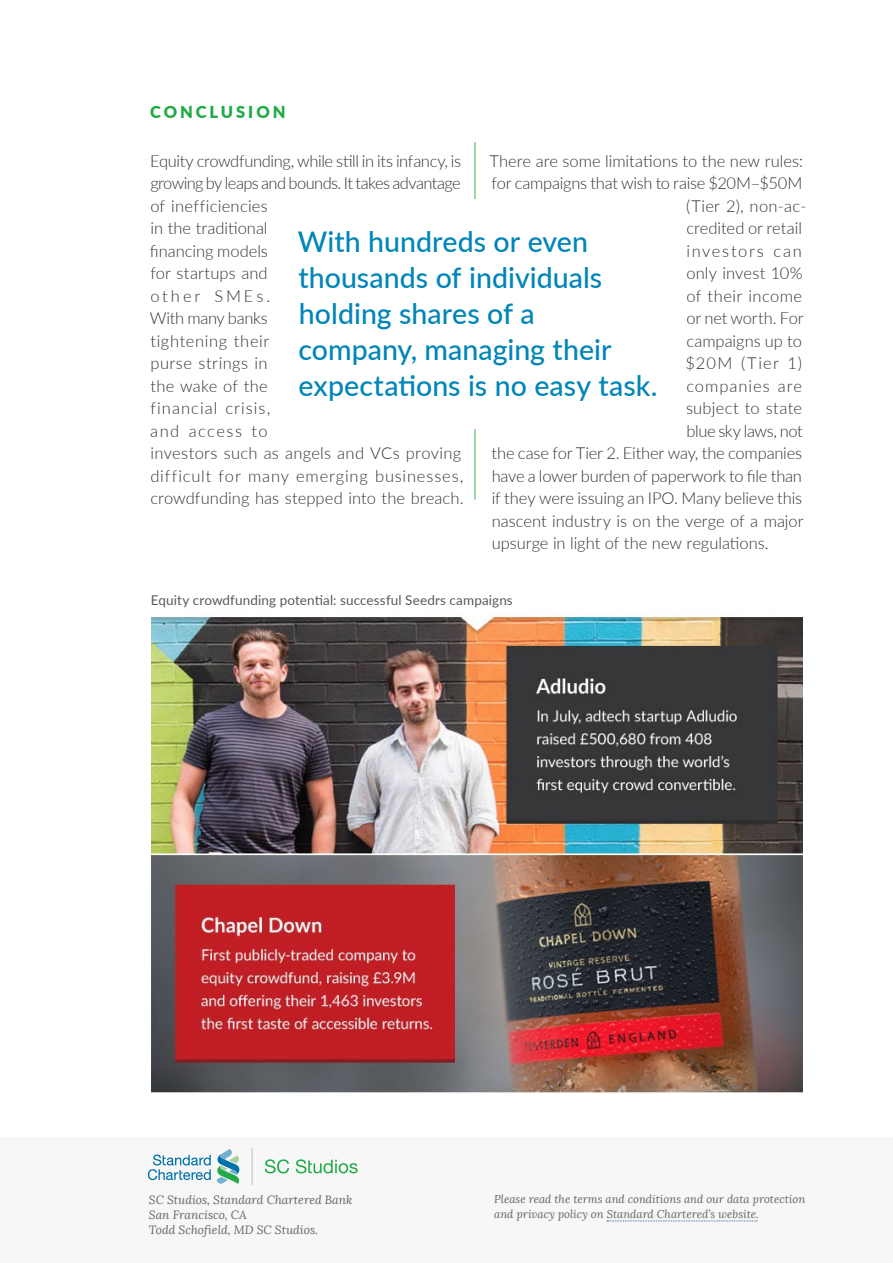
<style>
.page{position:relative;width:893px;height:1263px;background:#fff}
.page>*{position:absolute;margin:0;border:0;box-sizing:border-box;transform-origin:0 0}
.t1{font:500 28.5px/36px "Lato";color:#0085b8}
.t2{font:300 16.5px/22.5px "Lato";color:#333}
.t3{font:300 16.5px "Lato";letter-spacing:.02em;color:#333}
.t4{font:300 16.5px "Lato";letter-spacing:-.025em;color:#333}
.t5{font:300 16.5px "Lato";letter-spacing:.025em;color:#333}
.t6{font:300 16.5px "Lato";letter-spacing:.1em;color:#333}
.t7{font:300 16.5px "Lato";letter-spacing:.06em;color:#333}
.t8{font:900 16.5px "Lato";letter-spacing:.18em;color:#22aa47}
.t9{font:13.5px "Lato";letter-spacing:.01em;color:#58595b}
.t10{font:italic 12px/15px "Lora";color:#666}
.t11{font:italic 11.25px/15px "Lora";color:#666}
</style>
<div class="page">
<hr style="left:475px;top:115px;width:1px;height:385px;background:#41ad49">
<div style="left:0;top:1137px;width:893px;height:126px;background:#f7f7f7"></div>
<svg style="left:607px;top:1220px;width:150px;height:1px"></svg>
<svg style="left:265px;top:1159px;width:24px;height:14px"></svg>
<svg style="left:296px;top:1159px;width:62px;height:14px"></svg>
<svg style="left:148px;top:1154px;width:63px;height:26px"></svg>
<svg style="left:217px;top:1149px;width:22px;height:35px"></svg>
<hr style="left:252px;top:1148px;width:1px;height:37px;background:#bcbec0">
<div style="left:268px;top:200px;width:418px;height:229px;background:#fff"></div>
<img style="left:151px;top:615px;width:651px;height:478px">
<p class="t8" style="left:150px;top:100px;width:137px">CONCLUSION</p>
<p class="t2" style="left:150px;top:149px;width:315px">Equity crowdfunding, while still in its infancy, is growing by leaps and bounds. It takes advantage of inefficiencies<br>in the traditional<br>financing models<br>for startups and<br>other SMEs.<br>With many banks<br>tightening their<br>purse strings in<br>the wake of the<br>financial crisis,<br>and access to<br>investors such as angels and VCs proving difficult for many emerging businesses, crowdfunding has stepped into the breach.</p>
<p class="t2" style="left:489px;top:149px;width:315px">There are some limitations to the new rules:</p>
<p class="t2" style="left:492px;top:171px;width:312px">for campaigns that wish to raise $20M–$50M</p>
<p class="t3" style="left:686px;top:194px;width:122px">(Tier 2), non-ac-</p>
<p class="t2" style="left:686px;top:216px;width:117px">credited or retail</p>
<p class="t6" style="left:686px;top:239px;width:117px">investors can</p>
<p class="t2" style="left:686px;top:261px;width:118px">only invest 10%</p>
<p class="t5" style="left:686px;top:284px;width:117px">of their income</p>
<p class="t2" style="left:686px;top:306px;width:119px">or net worth. For</p>
<p class="t2" style="left:686px;top:329px;width:117px">campaigns up to</p>
<p class="t2" style="left:685px;top:351px;width:118px">$20M (Tier 1)</p>
<p class="t7" style="left:686px;top:374px;width:117px">companies are</p>
<p class="t2" style="left:686px;top:396px;width:118px">subject to state</p>
<p class="t4" style="left:686px;top:419px;width:118px">blue sky laws, not</p>
<p class="t2" style="left:492px;top:441px;width:312px">the case for Tier 2. Either way, the companies</p>
<p class="t2" style="left:492px;top:464px;width:312px">have a lower burden of paperwork to file than</p>
<p class="t2" style="left:492px;top:486px;width:312px">if they were issuing an IPO. Many believe this</p>
<p class="t2" style="left:492px;top:509px;width:313px">nascent industry is on the verge of a major</p>
<p class="t2" style="left:492px;top:531px;width:278px">upsurge in light of the new regulations.</p>
<h1 class="t1" style="left:298px;top:223px;width:361px">With hundreds or even thousands of individuals holding shares of a company, managing their expectations is no easy task.</h1>
<p class="t9" style="left:151px;top:590px;width:364px">Equity crowdfunding potential: successful Seedrs campaigns</p>
<p class="t10" style="left:149px;top:1192px;width:205px">SC Studios, Standard Chartered Bank<br>San Francisco, CA<br>Todd Schofield, MD SC Studios.</p>
<p class="t11" style="left:494px;top:1191px;width:313px">Please read the terms and conditions and our data protection and privacy policy on Standard Chartered’s website.</p>
</div>
